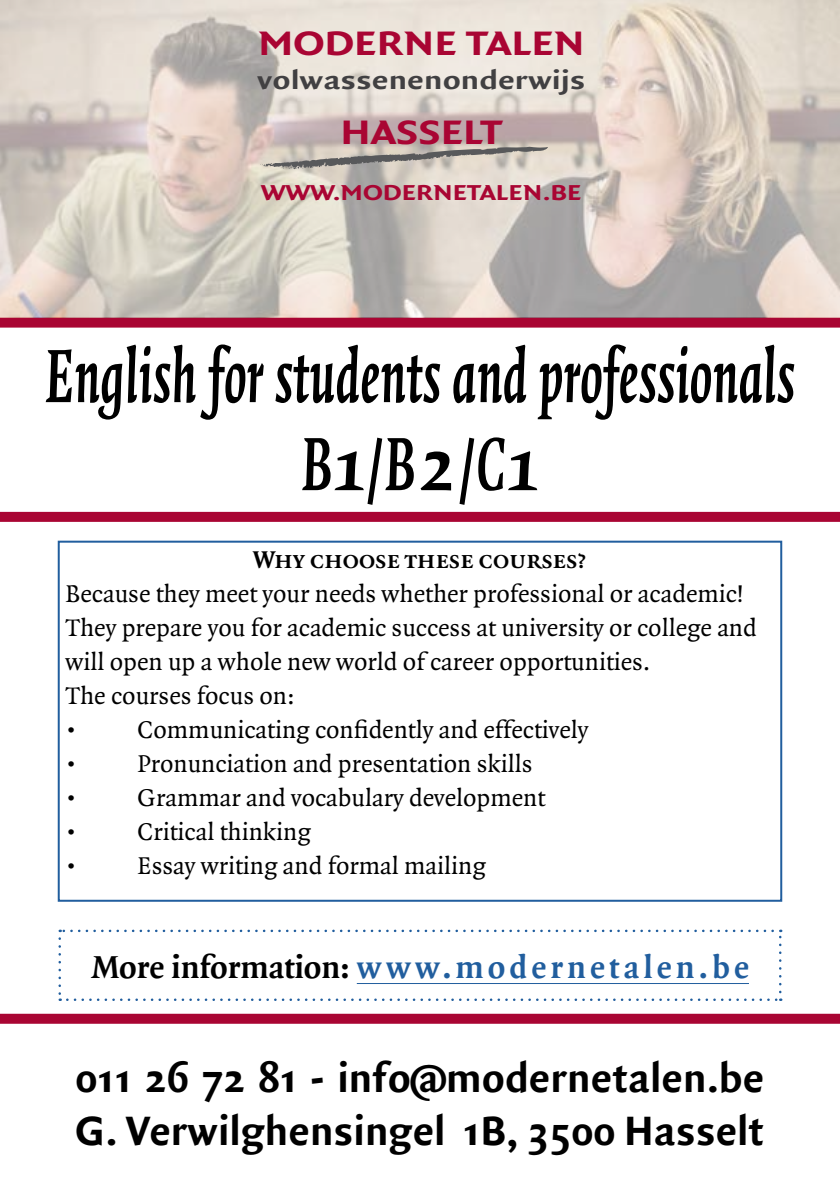
<style>
.page{position:relative;width:840px;height:1191px;background:#fff}
.page>*{position:absolute;margin:0;border:0;box-sizing:border-box;transform-origin:0 0}
.t1{font:italic 700 80px/88px "Quadraat";letter-spacing:.01em;color:#000;text-align:center;scale:.67 1}
.t2{font:700 44px/52.8px "Quadraat Sans";color:#000}
.t3{font:700 36.4px "Quadraat Sans";color:#a90533;scale:1.23 1}
.t4{font:700 34px "Quadraat";letter-spacing:.12em;color:#215e9e}
.t5{font:700 28px "Quadraat Sans";color:#414042;scale:1.23 1}
.t6{font:26px/34px "Quadraat";color:#000}
.t7{font:26px "Quadraat Bold Caps";color:#000}
.t8{font:700 23.2px "Quadraat Sans";color:#a90533;scale:1.23 1}
.s1{color:#000}
</style>
<div class="page">
<div style="left:0;top:512px;width:839px;height:10px;background:#a90533"></div>
<div style="left:58px;top:540px;width:723px;height:361px;border:2px solid #215e9e"></div>
<div style="left:0;top:1013px;width:839px;height:10px;background:#a90533"></div>
<hr style="left:356px;top:983px;width:392px;height:1px;background:#215e9e">
<svg style="left:58px;top:938px;width:3px;height:63px"></svg>
<svg style="left:67px;top:998px;width:713px;height:3px"></svg>
<svg style="left:779px;top:929px;width:2px;height:63px"></svg>
<svg style="left:60px;top:929px;width:712px;height:3px"></svg>
<div style="left:0;top:317px;width:839px;height:10px;background:#a90533"></div>
<img style="left:0;top:0;width:839px;height:317px">
<svg style="left:260px;top:132px;width:287px;height:50px"></svg>
<h3 class="t3" style="left:258px;top:23px;width:267px">MODERNE TALEN</h3>
<p class="t5" style="left:257px;top:64px;width:268px">volwassenenonderwijs</p>
<h3 class="t3" style="left:340px;top:112px;width:133px">HASSELT</h3>
<p class="t8" style="left:261px;top:180px;width:262px">WWW.MODERNETALEN.BE</p>
<h1 class="t1" style="left:45px;top:334px;width:1119px">English for students and professionals<br>B1/B2/C1</h1>
<p class="t7" style="left:253px;top:546px;width:335px">Why choose these courses?</p>
<p class="t6" style="left:65px;top:577px;width:692px">Because they meet your needs whether professional or academic!<br>They prepare you for academic success at university or college and will open up a whole new world of career opportunities.<br>The courses focus on:</p>
<p class="t6" style="left:65px;top:713px;width:524px">• Communicating confidently and effectively</p>
<p class="t6" style="left:65px;top:747px;width:468px">• Pronunciation and presentation skills</p>
<p class="t6" style="left:65px;top:781px;width:481px">• Grammar and vocabulary development</p>
<p class="t6" style="left:65px;top:815px;width:247px">• Critical thinking</p>
<p class="t6" style="left:65px;top:849px;width:421px">• Essay writing and formal mailing</p>
<h3 class="t4" style="left:91px;top:948px;width:659px"><span class="s1">More information:</span> www.modernetalen.be</h3>
<h2 class="t2" style="left:75px;top:1051px;width:690px">011 26 72 81 - info@modernetalen.be<br>G. Verwilghensingel 1B, 3500 Hasselt</h2>
</div>
